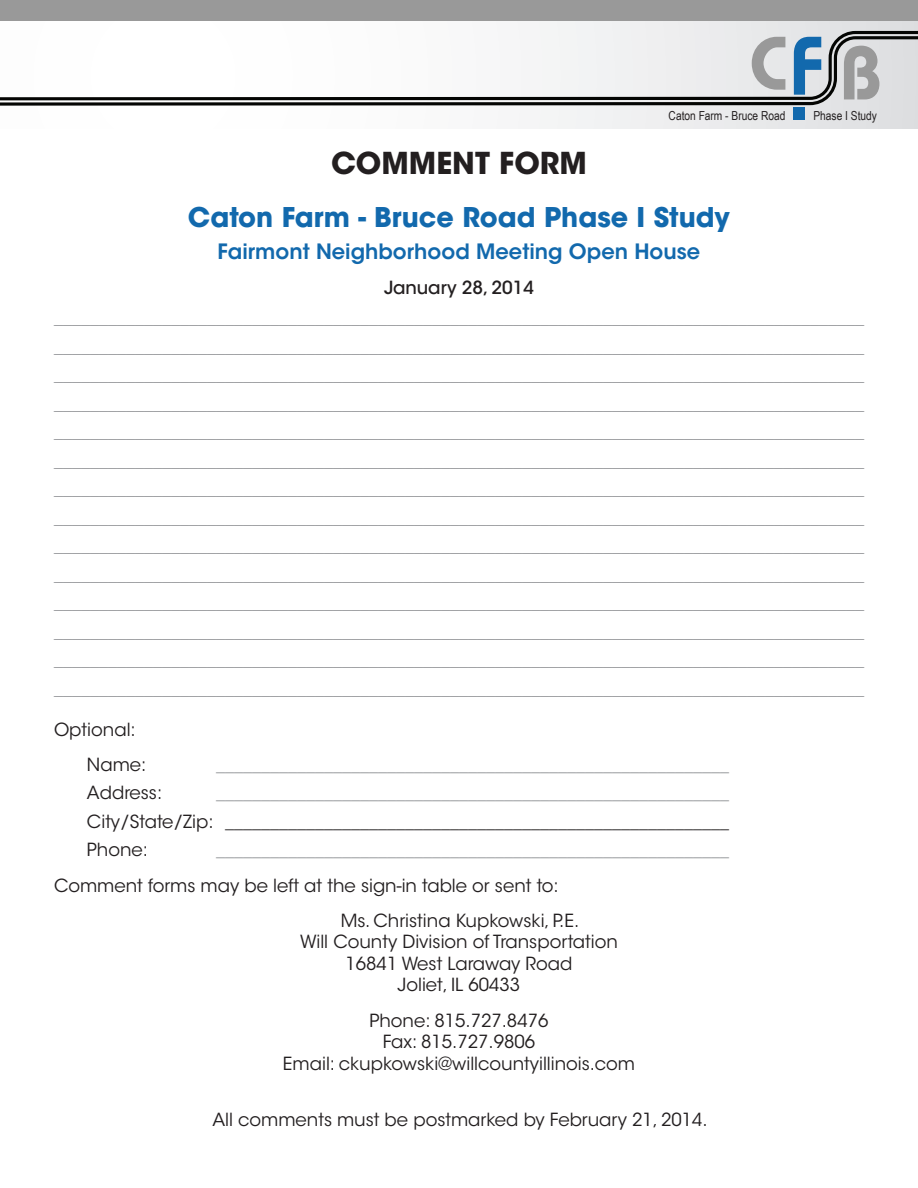
<style>
.page{position:relative;width:918px;height:1188px;background:#fff}
.page>*{position:absolute;margin:0;border:0;box-sizing:border-box;transform-origin:0 0}
.t1{font:700 30px "ITC Avant Garde Std";color:#231f20}
.t2{font:700 27px "ITC Avant Garde Std";color:#1269ad}
.t3{font:600 21px "ITC Avant Garde Std";color:#1269ad}
.t4{font:18px/28.5px "Times New Roman";color:#939598;text-align:justify}
.t5{font:18px/21.6px "ITC Avant Garde Std";color:#231f20}
.t6{font:18px "ITC Avant Garde Std";color:#939598}
.t7{font:500 18px "ITC Avant Garde Std";color:#231f20}
.t8{font:12.45px "Arial Narrow";color:#231f20}
</style>
<div class="page">
<div style="left:0;top:0;width:918px;height:22px;background:#999"></div>
<div style="left:0;top:22px;width:918px;height:107px;background:linear-gradient(to right,#fff,#e3e4e6)"></div>
<svg style="left:0;top:101px;width:918px;height:5px"></svg>
<svg style="left:0;top:31px;width:918px;height:70px"></svg>
<svg style="left:752px;top:37px;width:33px;height:53px"></svg>
<svg style="left:794px;top:37px;width:27px;height:58px"></svg>
<svg style="left:844px;top:46px;width:35px;height:53px"></svg>
<div style="left:794px;top:107px;width:11px;height:13px;background:#1269ad"></div>
<p class="t8" style="left:669px;top:107px;width:118px">Caton Farm - Bruce Road</p>
<p class="t8" style="left:813px;top:107px;width:65px">Phase I Study</p>
<h1 class="t1" style="left:331px;top:143px;width:257px">COMMENT FORM</h1>
<h2 class="t2" style="left:188px;top:199px;width:544px">Caton Farm - Bruce Road Phase I Study</h2>
<p class="t3" style="left:218px;top:238px;width:484px">Fairmont Neighborhood Meeting Open House</p>
<p class="t7" style="left:384px;top:276px;width:151px">January 28, 2014</p>
<p class="t4" style="left:54px;top:302px;width:811px">__________________________________________________________________________________________ __________________________________________________________________________________________ __________________________________________________________________________________________ __________________________________________________________________________________________ __________________________________________________________________________________________ __________________________________________________________________________________________ __________________________________________________________________________________________ __________________________________________________________________________________________ __________________________________________________________________________________________ __________________________________________________________________________________________ __________________________________________________________________________________________ __________________________________________________________________________________________ __________________________________________________________________________________________ __________________________________________________________________________________________</p>
<p class="t5" style="left:87px;top:712px;width:61px;line-height:35.2px;text-indent:-33px">Optional:<br>Name:</p>
<p class="t6" style="left:216px;top:754px;width:514px">_________________________________________________________</p>
<p class="t5" style="left:87px;top:782px;width:77px">Address:</p>
<p class="t6" style="left:216px;top:782px;width:514px">_________________________________________________________</p>
<p class="t5" style="left:87px;top:807px;width:644px;line-height:28.5px">City/State/Zip: ________________________________________________________<br>Phone:</p>
<p class="t6" style="left:216px;top:839px;width:514px">_________________________________________________________</p>
<p class="t5" style="left:341px;top:868px;width:240px;line-height:35.1px;text-indent:-287px">Comment forms may be left at the sign-in table or sent to:<br>Ms. Christina Kupkowski, P.E.</p>
<p class="t5" style="left:300px;top:931px;width:319px;text-align:center">Will County Division of Transportation<br>16841 West Laraway Road<br>Joliet, IL 60433</p>
<p class="t5" style="left:283px;top:1009px;width:354px;text-align:center">Phone: 815.727.8476<br>Fax: 815.727.9806<br>Email: ckupkowski@willcountyillinois.com</p>
<p class="t5" style="left:212px;top:1109px;width:497px">All comments must be postmarked by February 21, 2014.</p>
</div>
